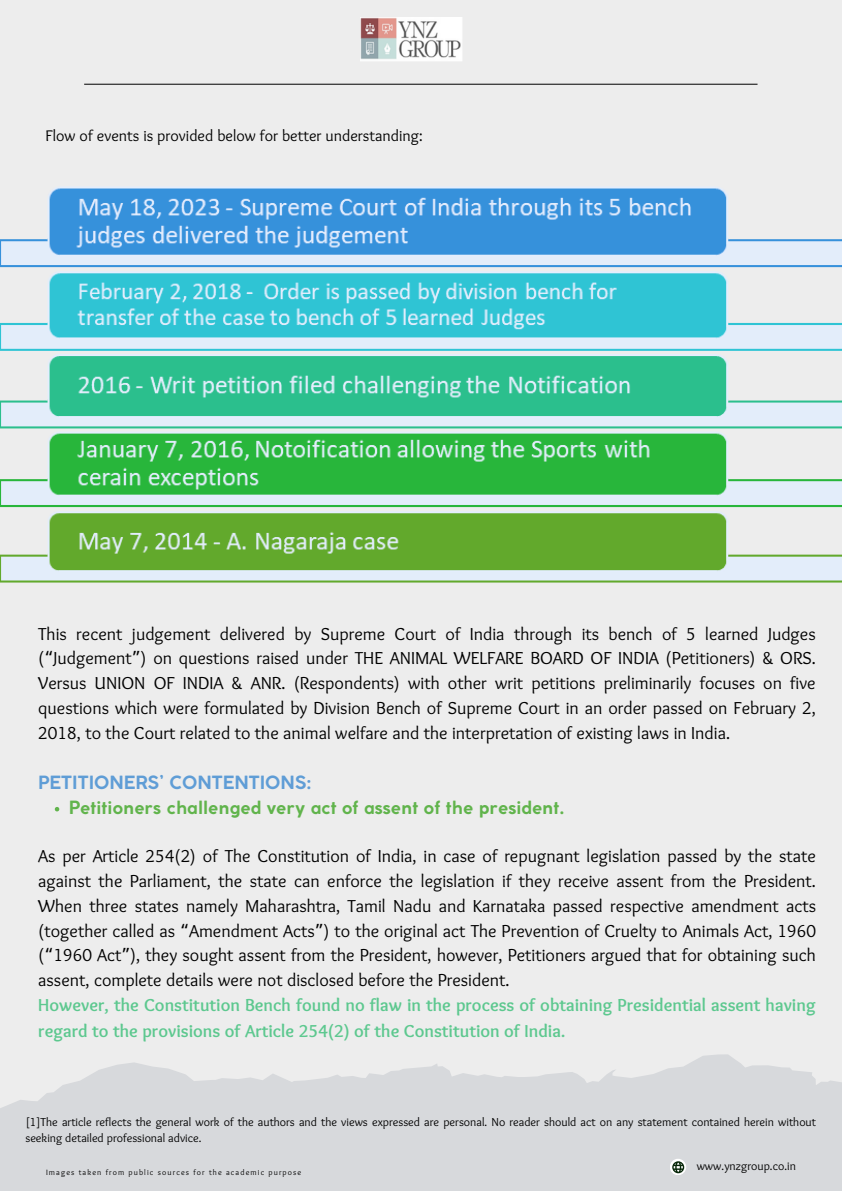
<style>
.page{position:relative;width:842px;height:1191px;background:#fff}
.page>*{position:absolute;margin:0;border:0;box-sizing:border-box;transform-origin:0 0}
.t1{font:18px/24.7px "Sukar Regular";color:#000;text-align:justify}
.t2{font:700 18px/25.5px "Sukar";color:#5dc88f}
.t3{font:700 18px "Coco Gothic";color:#61b44c}
.t4{font:700 18px "Coco Gothic";color:#5f9dd6}
.t5{font:16px "Sukar Regular";color:#000}
.t6{font:12px/16.5px "Sukar Regular";color:#000}
.t7{font:8px "Sukar Regular";letter-spacing:.14em;color:#000}
.s1{font-family:"Noto Sans Gurmukhi"}
</style>
<div class="page">
<div style="left:0;top:0;width:842px;height:1190px;background:#ededed"></div>
<svg style="left:0;top:1054px;width:842px;height:136px;fill:#d7d9dc"></svg>
<hr style="left:84px;top:84px;width:673px;height:1px;background:#000">
<img style="left:360px;top:17px;width:102px;height:44px">
<svg style="left:670px;top:1158px;width:16px;height:16px"></svg>
<svg style="left:672px;top:1161px;width:12px;height:12px"></svg>
<img style="left:0;top:187px;width:842px;height:396px">
<svg style="left:55px;top:807px;width:4px;height:4px"></svg>
<p class="t5" style="left:46px;top:127px;width:379px">Flow of events is provided below for better understanding:</p>
<p class="t1" style="left:38px;top:622px;width:779px">This recent judgement delivered by Supreme Court of India through its bench of 5 learned Judges (<span class="s1">“</span>Judgement<span class="s1">”</span>) on questions raised under THE ANIMAL WELFARE BOARD OF INDIA (Petitioners) &amp; ORS.<br>Versus UNION OF INDIA &amp; ANR. (Respondents) with other writ petitions preliminarily focuses on five questions which were formulated by Division Bench of Supreme Court in an order passed on February 2, 2018, to the Court related to the animal welfare and the interpretation of existing laws in India.</p>
<p class="t4" style="left:38px;top:775px;width:274px">PETITIONERS’ CONTENTIONS:</p>
<p class="t3" style="left:69px;top:800px;width:497px">Petitioners challenged very act of assent of the president.</p>
<p class="t1" style="left:38px;top:845px;width:779px">As per Article 254(2) of The Constitution of India, in case of repugnant legislation passed by the state against the Parliament, the state can enforce the legislation if they receive assent from the President.<br>When three states namely Maharashtra, Tamil Nadu and Karnataka passed respective amendment acts (together called as <span class="s1">“</span>Amendment Acts<span class="s1">”</span>) to the original act The Prevention of Cruelty to Animals Act, 1960 (<span class="s1">“</span>1960 Act<span class="s1">”</span>), they sought assent from the President, however, Petitioners argued that for obtaining such assent, complete details were not disclosed before the President.</p>
<p class="t2" style="left:38px;top:993px;width:779px">However, the Constitution Bench found no flaw in the process of obtaining Presidential assent having regard to the provisions of Article 254(2) of the Constitution of India.</p>
<p class="t6" style="left:25px;top:1114px;width:792px">[1]The article reflects the general work of the authors and the views expressed are personal. No reader should act on any statement contained herein without seeking detailed professional advice.</p>
<p class="t7" style="left:46px;top:1167px;width:257px">Images taken from public sources for the academic purpose</p>
<p class="t6" style="left:697px;top:1158px;width:101px">www.ynzgroup.co.in</p>
</div>
